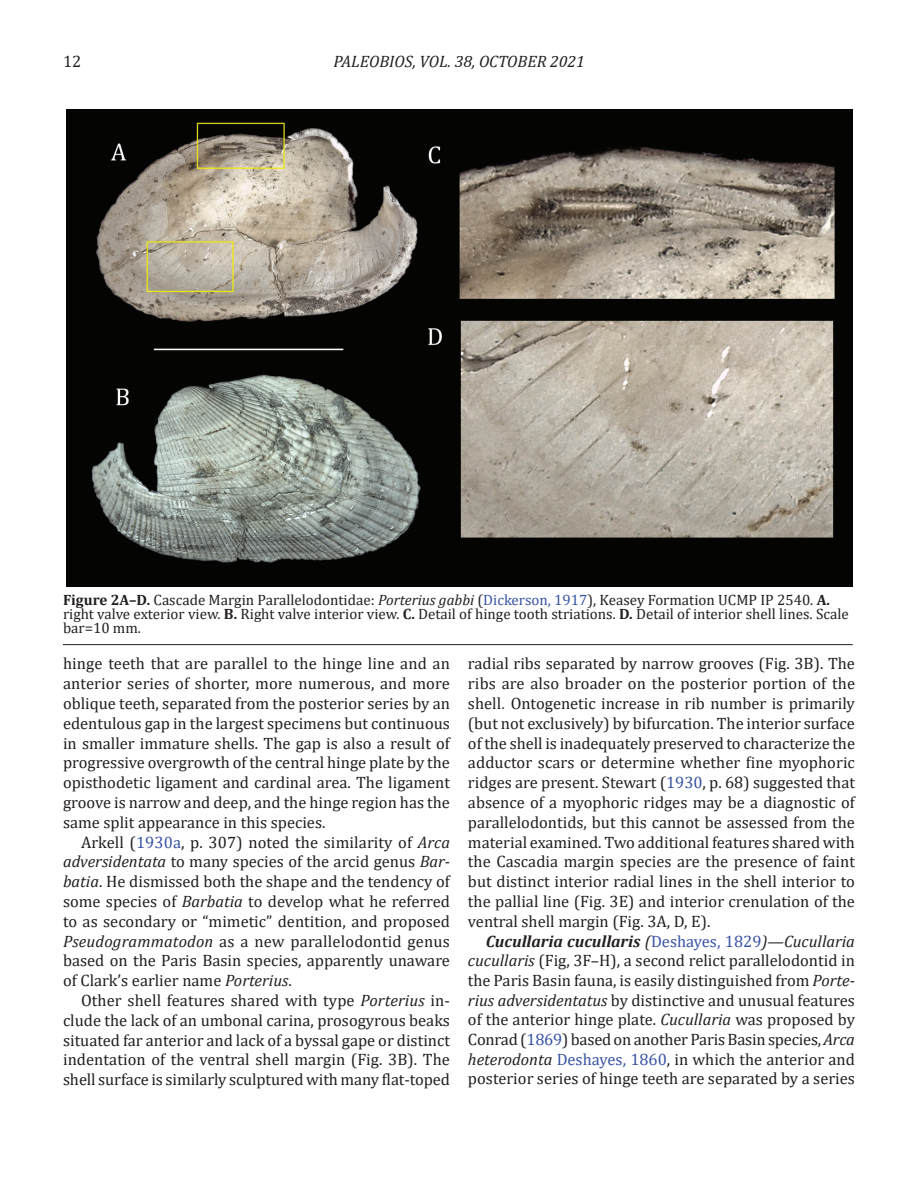
<style>
.page{position:relative;width:918px;height:1188px;background:#fff}
.page>*{position:absolute;margin:0;border:0;box-sizing:border-box;transform-origin:0 0}
.t1{font:16.5px/19.8px "Cambria";color:#231f20;text-align:justify}
.t2{font:italic 16.5px "Cambria";color:#231f20}
.t3{font:15px/14.2px "Cambria";color:#231f20}
.s1{font-weight:700}
.s2{font-style:italic}
.s3{color:#3853a3}
.s4{font-family:"Times New Roman"}
.s5{font-weight:700;font-style:italic}
</style>
<div class="page">
<img style="left:66px;top:109px;width:787px;height:477px">
<hr style="left:63px;top:644px;width:790px;height:1px;background:#231f20">
<p class="t1" style="left:63px;top:51px;width:20px">12</p>
<p class="t2" style="left:333px;top:50px;width:253px">PALEOBIOS, VOL. 38, OCTOBER 2021</p>
<p class="t3" style="left:63px;top:592px;width:787px"><span class="s1">Figure 2A–D.</span> Cascade Margin Parallelodontidae: <span class="s2">Porterius gabbi</span> (<span class="s3">Dickerson, 1917</span>), Keasey Formation UCMP IP 2540. <span class="s1">A. </span>right valve exterior view. <span class="s1">B.</span> Right valve interior view. <span class="s1">C.</span> Detail of hinge tooth striations. <span class="s1">D.</span> Detail of interior shell lines. Scale bar=10 mm.</p>
<p class="t1" style="left:63px;top:654px;width:389px">hinge teeth that are parallel to the hinge line and an anterior series of shorter, more numerous, and more oblique teeth, separated from the posterior series by an edentulous gap in the largest specimens but continuous in smaller immature shells. The gap is also a result of progressive overgrowth of the central hinge plate by the opisthodetic ligament and cardinal area. The ligament groove is narrow and deep, and the hinge region has the same split appearance in this species.</p>
<p class="t1" style="left:63px;top:832px;width:389px;text-indent:18px">Arkell (<span class="s3">1930a</span>, p. 307) noted the similarity of <span class="s2">Arca adversidentata</span> to many species of the arcid genus <span class="s2">Bar&shy;batia</span>. He dismissed both the shape and the tendency of some species of <span class="s2">Barbatia</span> to develop what he referred to as secondary or “mimetic” dentition, and proposed <span class="s2">Pseudogrammatodon</span> as a new parallelodontid genus based on the Paris Basin species, apparently unaware of Clark’s earlier name <span class="s2">Porterius</span>.</p>
<p class="t1" style="left:63px;top:990px;width:389px;text-indent:18px">Other shell features shared with type <span class="s2">Porterius</span> in&shy;clude the lack of an umbonal carina, prosogyrous beaks situated far anterior and lack of a byssal gape or distinct indentation of the ventral shell margin (Fig. 3B). The shell surface is similarly sculptured with many flat-toped</p>
<p class="t1" style="left:468px;top:654px;width:389px">radial ribs separated by narrow grooves (Fig. 3B). The ribs are also broader on the posterior portion of the shell<span class="s4">.</span> Ontogenetic increase in rib number is primarily (but not exclusively) by bifurcation. The interior surface of the shell is inadequately preserved to characterize the adductor scars or determine whether fine myophoric ridges are present. Stewart (<span class="s3">1930</span>, p. 68) suggested that absence of a myophoric ridges may be a diagnostic of parallelodontids, but this cannot be assessed from the material examined. Two additional features shared with the Cascadia margin species are the presence of faint but distinct interior radial lines in the shell interior to the pallial line (Fig. 3E) and interior crenulation of the ventral shell margin (Fig. 3A, D, E).</p>
<p class="t1" style="left:468px;top:931px;width:389px;text-indent:18px"><span class="s5">Cucullaria cucullaris</span> <span class="s2">(</span><span class="s3">Deshayes, 1829</span><span class="s2">)—Cucullaria cucullaris</span> (Fig, 3F–H), a second relict parallelodontid in the Paris Basin fauna, is easily distinguished from <span class="s2">Porte&shy;rius adversidentatus</span> by distinctive and unusual features of the anterior hinge plate. <span class="s2">Cucullaria</span> was proposed by Conrad (<span class="s3">1869</span>) based on another Paris Basin species, <span class="s2">Arca heterodonta</span> <span class="s3">Deshayes, 1860</span>, in which the anterior and posterior series of hinge teeth are separated by a series</p>
</div>
